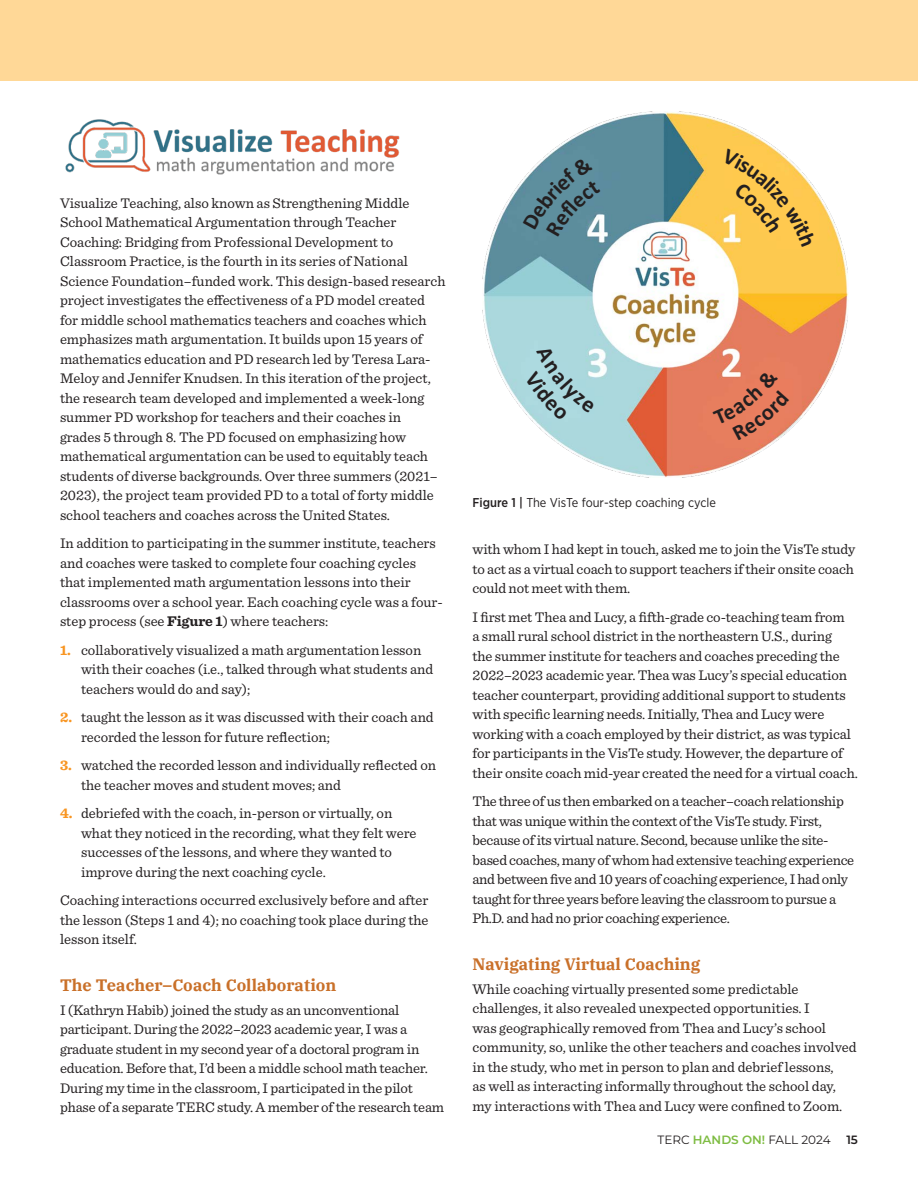
<style>
.page{position:relative;width:918px;height:1188px;background:#fff}
.page>*{position:absolute;margin:0;border:0;box-sizing:border-box;transform-origin:0 0}
.t1{font:700 16.5px "IBM Plex Serif";color:#c97029}
.t2{font:14.7px/19.5px "Sentinel";letter-spacing:-.005em;color:#231f20}
.t3{font:12.75px "Gotham Narrow";color:#231f20}
.t4{font:12px "Montserrat";color:#231f20}
.t5{font:600 12px "Montserrat";color:#231f20}
.s1{font-weight:700}
.s2{font-weight:700;color:#f89521}
.s3{font-weight:500}
.s4{font-weight:600;color:#7ebc42}
</style>
<div class="page">
<div style="left:0;top:0;width:918px;height:81px;background:#ffd897"></div>
<img style="left:65px;top:119px;width:335px;height:56px">
<img style="left:482px;top:111px;width:366px;height:366px">
<svg style="left:523px;top:156px;width:78px;height:80px;background:#6996a5"></svg>
<div style="left:525px;top:345px;width:70px;height:75px;background:#abd8de"></div>
<div style="left:713px;top:369px;width:76px;height:71px;background:#e77e5e"></div>
<svg style="left:722px;top:148px;width:94px;height:99px;background:#fecf63"></svg>
<p class="t2" style="left:60px;top:192px;width:387px">Visualize Teaching, also known as Strengthening Middle School Mathematical Argumentation through Teacher Coaching: Bridging from Professional Development to Classroom Practice, is the fourth in its series of National Science Foundation–funded work. This design-based research project investigates the effectiveness of a PD model created for middle school mathematics teachers and coaches which emphasizes math argumentation. It builds upon 15 years of mathematics education and PD research led by Teresa Lara-Meloy and Jennifer Knudsen. In this iteration of the project, the research team developed and implemented a week-long summer PD workshop for teachers and their coaches in grades 5 through 8. The PD focused on emphasizing how mathematical argumentation can be used to equitably teach students of diverse backgrounds. Over three summers (2021– 2023), the project team provided PD to a total of forty middle school teachers and coaches across the United States.</p>
<p class="t2" style="left:60px;top:533px;width:384px">In addition to participating in the summer institute, teachers and coaches were tasked to complete four coaching cycles that implemented math argumentation lessons into their classrooms over a school year. Each coaching cycle was a four&shy;step process (see <span class="s1">Figure 1</span>) where teachers:</p>
<p class="t2" style="left:81px;top:639px;width:354px;text-indent:-21px"><span class="s2">1.</span> collaboratively visualized a math argumentation lesson with their coaches (i.e., talked through what students and teachers would do and say);</p>
<p class="t2" style="left:81px;top:707px;width:354px;text-indent:-21px"><span class="s2">2.</span> taught the lesson as it was discussed with their coach and recorded the lesson for future reflection;</p>
<p class="t2" style="left:81px;top:755px;width:357px;text-indent:-21px"><span class="s2">3.</span> watched the recorded lesson and individually reflected on the teacher moves and student moves; and</p>
<p class="t2" style="left:81px;top:803px;width:337px;text-indent:-21px"><span class="s2">4.</span> debriefed with the coach, in-person or virtually, on what they noticed in the recording, what they felt were successes of the lessons, and where they wanted to improve during the next coaching cycle.</p>
<p class="t2" style="left:60px;top:890px;width:370px;text-align:justify">Coaching interactions occurred exclusively before and after the lesson (Steps 1 and 4); no coaching took place during the lesson itself.</p>
<p class="t1" style="left:60px;top:972px;width:278px">The Teacher–Coach Collaboration</p>
<p class="t2" style="left:60px;top:999px;width:386px">I (Kathryn Habib) joined the study as an unconventional participant. During the 2022–2023 academic year, I was a graduate student in my second year of a doctoral program in education. Before that, I’d been a middle school math teacher.<br>During my time in the classroom, I participated in the pilot phase of a separate TERC study. A member of the research team</p>
<p class="t3" style="left:472px;top:494px;width:245px"><span class="s3">Figure 1 |</span> The VisTe four-step coaching cycle</p>
<p class="t2" style="left:472px;top:539px;width:384px;text-align:justify">with whom I had kept in touch, asked me to join the VisTe study to act as a virtual coach to support teachers if their onsite coach could not meet with them.</p>
<p class="t2" style="left:472px;top:606px;width:387px">I first met Thea and Lucy, a fifth-grade co-teaching team from<br>a small rural school district in the northeastern U.S., during<br>the summer institute for teachers and coaches preceding the 2022–2023 academic year. Thea was Lucy’s special education teacher counterpart, providing additional support to students with specific learning needs. Initially, Thea and Lucy were working with a coach employed by their district, as was typical for participants in the VisTe study. However, the departure of their onsite coach mid-year created the need for a virtual coach.</p>
<p class="t2" style="left:472px;top:791px;width:383px">The three of us then embarked on a teacher–coach relationship that was unique within the context of the VisTe study. First, because of its virtual nature. Second, because unlike the site&shy;based coaches, many of whom had extensive teaching experience and between five and 10 years of coaching experience, I had only taught for three years before leaving the classroom to pursue a Ph.D. and had no prior coaching experience.</p>
<p class="t1" style="left:472px;top:951px;width:229px">Navigating Virtual Coaching</p>
<p class="t2" style="left:472px;top:978px;width:386px">While coaching virtually presented some predictable challenges, it also revealed unexpected opportunities. I<br>was geographically removed from Thea and Lucy’s school community, so, unlike the other teachers and coaches involved in the study, who met in person to plan and debrief lessons,<br>as well as interacting informally throughout the school day, my interactions with Thea and Lucy were confined to Zoom.</p>
<p class="t4" style="left:658px;top:1132px;width:175px">TERC <span class="s4">HANDS ON!</span> FALL 2024</p>
<p class="t5" style="left:846px;top:1131px;width:13px">15</p>
</div>
